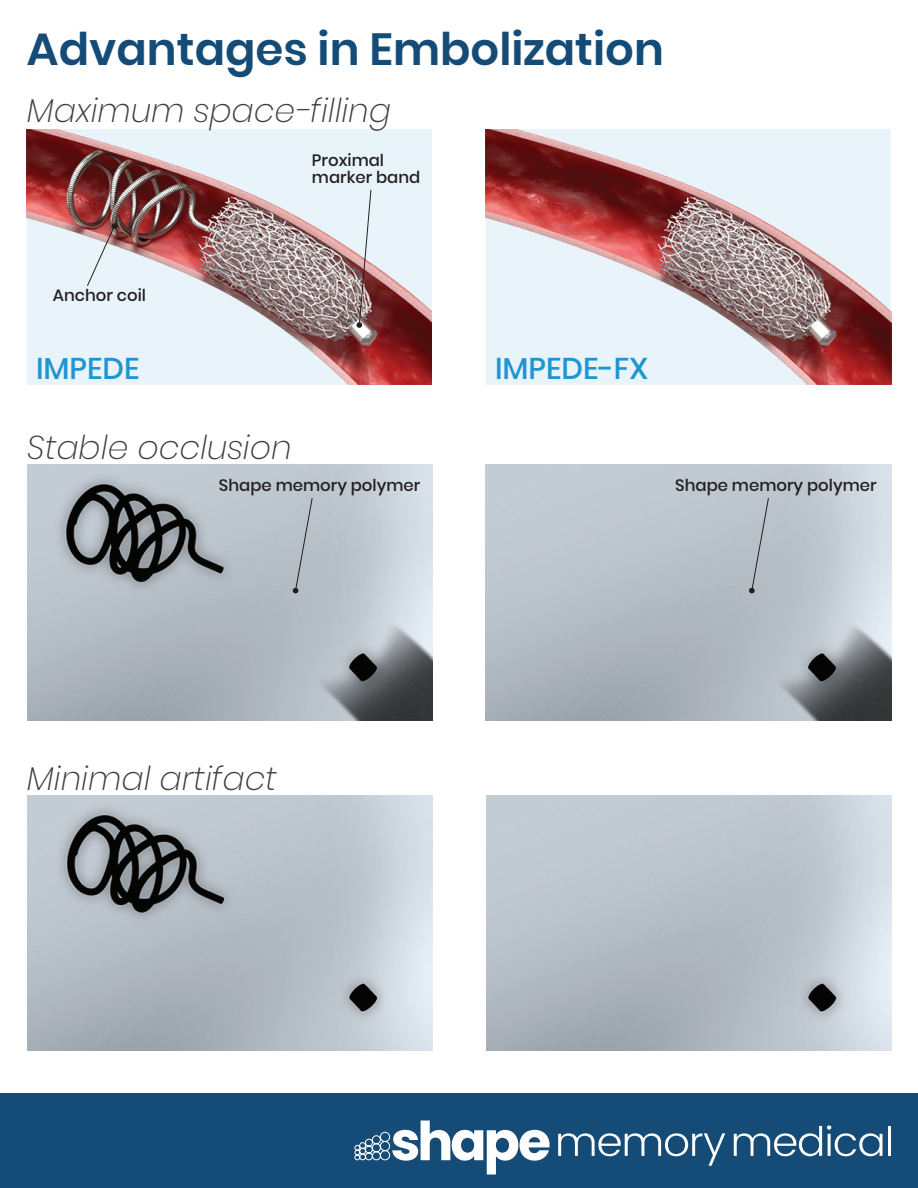
<style>
.page{position:relative;width:918px;height:1188px;background:#fff}
.page>*{position:absolute;margin:0;border:0;box-sizing:border-box;transform-origin:0 0}
.t1{font:600 45px "Poppins";color:#144c77}
.t2{font:italic 200 33px "Poppins";color:#3e3e3f}
.t3{font:500 30px "Poppins";color:#1f95d1}
.t4{font:500 16.5px/16.5px "Poppins";color:#231f20}
</style>
<div class="page">
<img style="left:486px;top:129px;width:405px;height:256px">
<img style="left:486px;top:796px;width:405px;height:255px">
<img style="left:27px;top:796px;width:405px;height:255px">
<img style="left:486px;top:465px;width:405px;height:255px">
<img style="left:27px;top:465px;width:405px;height:255px">
<img style="left:27px;top:129px;width:405px;height:256px">
<div style="left:0;top:1094px;width:918px;height:94px;background:#144c77"></div>
<svg style="left:558px;top:1133px;width:167px;height:33px"></svg>
<svg style="left:734px;top:1125px;width:149px;height:31px"></svg>
<hr style="left:888px;top:1126px;width:3px;height:30px;background:#fff">
<svg style="left:354px;top:1121px;width:196px;height:53px"></svg>
<svg style="left:86px;top:223px;width:32px;height:64px;background:#cfc5c9"></svg>
<svg style="left:356px;top:189px;width:16px;height:139px;background:#baacaf"></svg>
<svg style="left:295px;top:497px;width:18px;height:95px;background:#afb7be"></svg>
<div style="left:292px;top:588px;width:7px;height:6px;background:#231f20;border-radius:50%"></div>
<svg style="left:749px;top:497px;width:20px;height:97px;background:#aeb6bd"></svg>
<h1 class="t1" style="left:27px;top:24px;width:638px">Advantages in Embolization</h1>
<h2 class="t2" style="left:27px;top:91px;width:366px">Maximum space-filling</h2>
<p class="t4" style="left:53px;top:287px;width:95px">Anchor coil</p>
<p class="t4" style="left:312px;top:152px;width:110px">Proximal marker band</p>
<h3 class="t3" style="left:36px;top:351px;width:105px">IMPEDE</h3>
<h3 class="t3" style="left:495px;top:351px;width:155px">IMPEDE-FX</h3>
<h2 class="t2" style="left:27px;top:429px;width:266px">Stable occlusion</h2>
<p class="t4" style="left:219px;top:477px;width:203px">Shape memory polymer</p>
<p class="t4" style="left:675px;top:477px;width:203px">Shape memory polymer</p>
<h2 class="t2" style="left:27px;top:759px;width:252px">Minimal artifact</h2>
</div>
